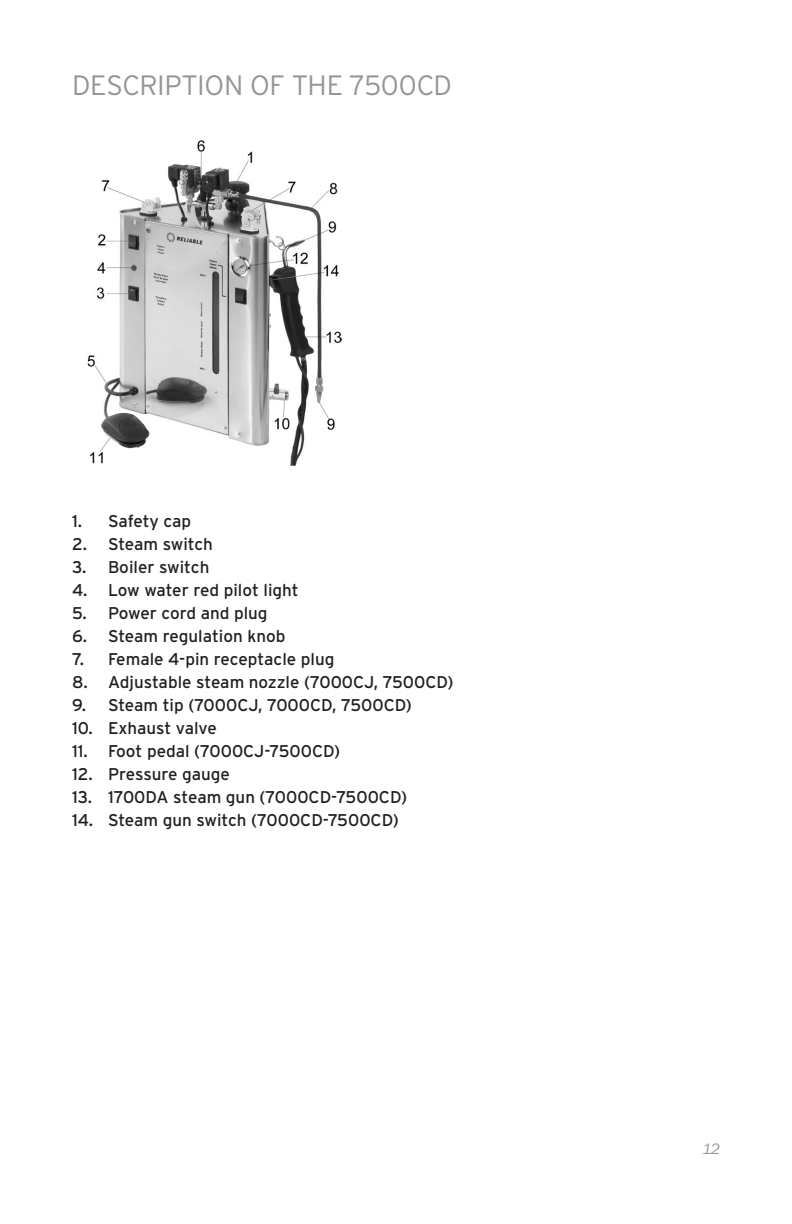
<style>
.page{position:relative;width:792px;height:1224px;background:#fff}
.page>*{position:absolute;margin:0;border:0;box-sizing:border-box;transform-origin:0 0}
.body{font:300 28px "Interstate";letter-spacing:-.01em;color:#939598}
.bullets{font:17px "Interstate";color:#231f20}
.body-2{font:italic 14px "Franklin SB";color:#939598}
</style>
<div class="page">
<img style="left:87px;top:141px;width:255px;height:325px">
<p class="body" style="left:72px;top:69px;width:382px">DESCRIPTION OF THE 7500CD</p>
<p class="bullets" style="left:72px;top:511px;width:121px">1. Safety cap</p>
<p class="bullets" style="left:72px;top:534px;width:143px">2. Steam switch</p>
<p class="bullets" style="left:72px;top:557px;width:139px">3. Boiler switch</p>
<p class="bullets" style="left:72px;top:580px;width:228px">4. Low water red pilot light</p>
<p class="bullets" style="left:72px;top:603px;width:197px">5. Power cord and plug</p>
<p class="bullets" style="left:72px;top:626px;width:215px">6. Steam regulation knob</p>
<p class="bullets" style="left:72px;top:649px;width:264px">7. Female 4-pin receptacle plug</p>
<p class="bullets" style="left:72px;top:672px;width:383px">8. Adjustable steam nozzle (7000CJ, 7500CD)</p>
<p class="bullets" style="left:72px;top:695px;width:341px">9. Steam tip (7000CJ, 7000CD, 7500CD)</p>
<p class="bullets" style="left:72px;top:718px;width:146px">10. Exhaust valve</p>
<p class="bullets" style="left:72px;top:741px;width:270px">11. Foot pedal (7000CJ-7500CD)</p>
<p class="bullets" style="left:72px;top:764px;width:160px">12. Pressure gauge</p>
<p class="bullets" style="left:72px;top:787px;width:337px">13. 1700DA steam gun (7000CD-7500CD)</p>
<p class="bullets" style="left:72px;top:810px;width:328px">14. Steam gun switch (7000CD-7500CD)</p>
<p class="body-2" style="left:703px;top:1141px;width:19px">12</p>
</div>
